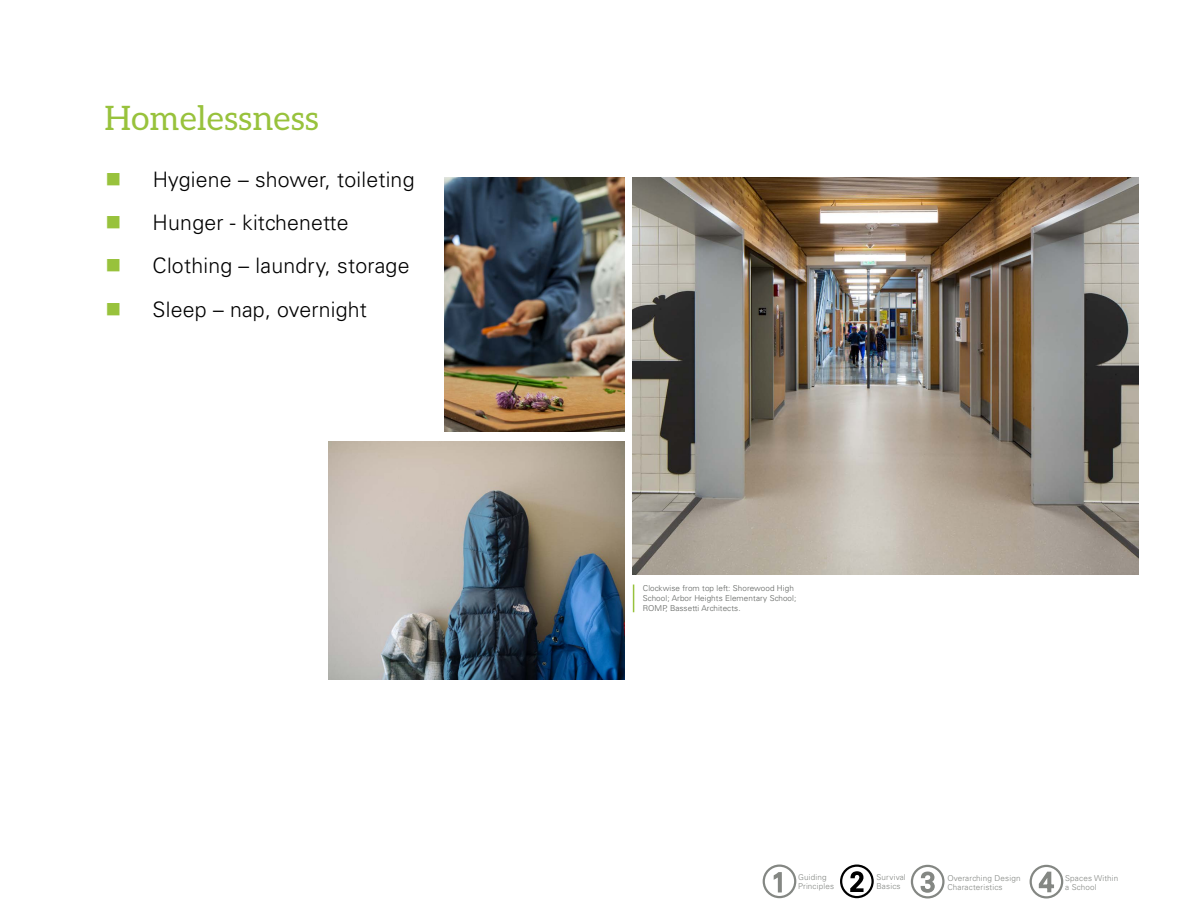
<style>
.page{position:relative;width:1188px;height:918px;background:#fff}
.page>*{position:absolute;margin:0;border:0;box-sizing:border-box;transform-origin:0 0}
.t1{font:33.75px "Aleo";letter-spacing:.01em;color:#98c23c}
.t2{font:300 21.3px/43.3px "Univers LT Std";letter-spacing:.01em;color:#000}
.t3{font:300 8.1px/9.9px "Univers LT Std";letter-spacing:.01em;color:#5f625f}
.t4{font:300 8.1px/9px "Univers LT Std";letter-spacing:.02em;color:#848783}
</style>
<div class="page">
<div style="left:840px;top:865px;width:34px;height:33px;border:2px solid #000;border-radius:50%"></div>
<svg style="left:850px;top:871px;width:14px;height:21px"></svg>
<div style="left:763px;top:865px;width:33px;height:33px;border:2px solid #848783;border-radius:50%"></div>
<svg style="left:773px;top:872px;width:9px;height:21px"></svg>
<div style="left:911px;top:865px;width:34px;height:33px;border:2px solid #848783;border-radius:50%"></div>
<svg style="left:920px;top:871px;width:16px;height:23px"></svg>
<div style="left:1030px;top:865px;width:33px;height:33px;border:2px solid #848783;border-radius:50%"></div>
<svg style="left:1038px;top:871px;width:16px;height:22px"></svg>
<img style="left:633px;top:177px;width:505px;height:398px">
<img style="left:445px;top:177px;width:179px;height:254px">
<img style="left:328px;top:442px;width:296px;height:238px">
<svg style="left:633px;top:585px;width:1px;height:27px"></svg>
<h1 class="t1" style="left:105px;top:99px;width:216px">Homelessness</h1>
<h2 class="t2" style="left:153px;top:157px;width:263px">Hygiene – shower, toileting<br>Hunger - kitchenette<br>Clothing – laundry, storage<br>Sleep – nap, overnight</h2>
<p class="t3" style="left:643px;top:584px;width:155px">Clockwise from top left: Shorewood High<br>School; Arbor Heights Elementary School;<br>ROMP, Bassetti Architects.</p>
<p class="t4" style="left:798px;top:872px;width:37px">Guiding<br>Principles</p>
<p class="t4" style="left:877px;top:872px;width:31px">Survival<br>Basics</p>
<p class="t4" style="left:947px;top:874px;width:75px">Overarching Design<br>Characteristics</p>
<p class="t4" style="left:1065px;top:873px;width:55px">Spaces Within a School</p>
</div>
